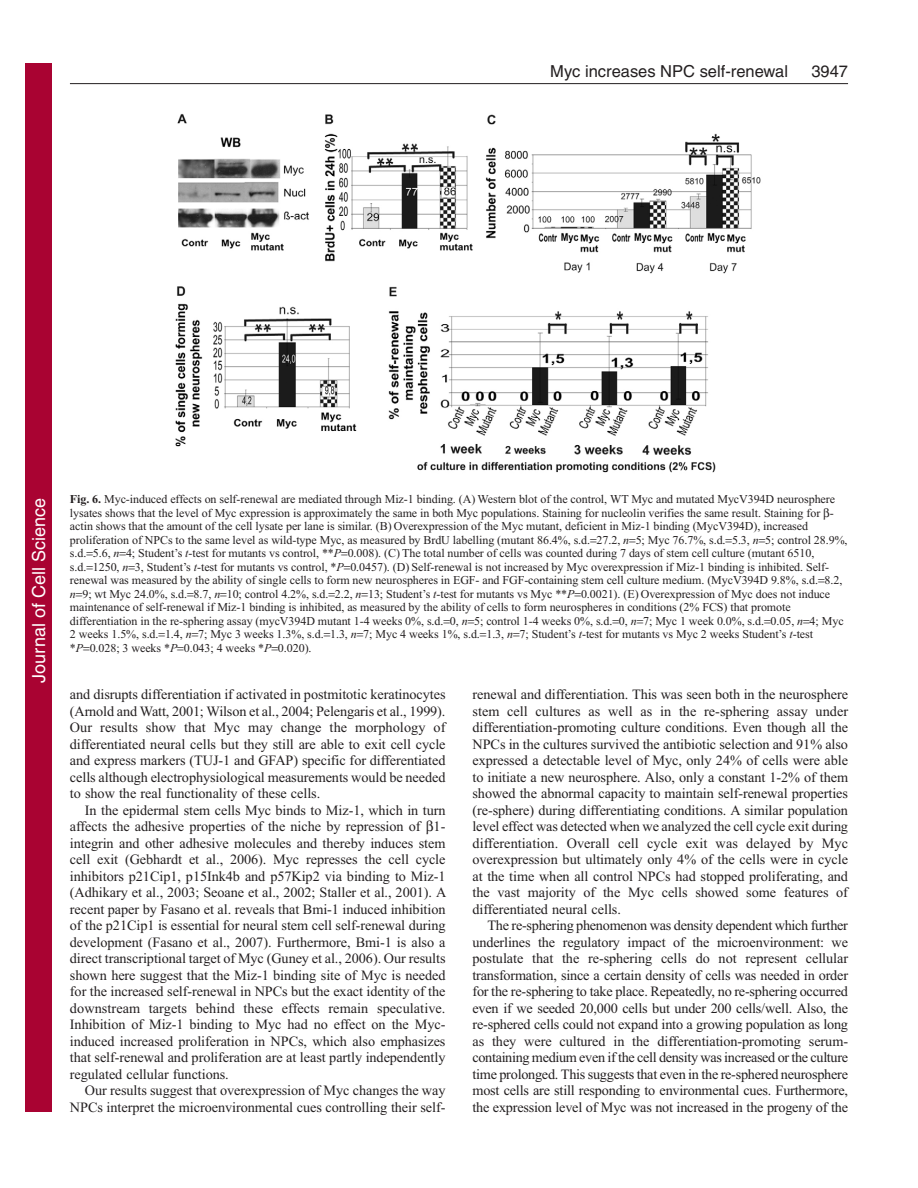
<style>
.page{position:relative;width:918px;height:1188px;background:#fff}
.page>*{position:absolute;margin:0;border:0;box-sizing:border-box;transform-origin:0 0}
.t1{font:18px "Helvetica";color:#fff}
.t2{font:16.5px "Helvetica";color:#231f20}
.t3{font:14.25px/16.5px "Times New Roman";letter-spacing:-.005em;color:#231f20;text-align:justify}
.t4{font:12px/13.5px "Times New Roman";letter-spacing:-.005em;color:#231f20}
.s1{font-weight:700}
.s2{font-style:italic}
</style>
<div class="page">
<hr style="left:70px;top:83px;width:778px;height:1px;background:#231f20">
<img style="left:175px;top:114px;width:586px;height:359px">
<div style="left:26px;top:64px;width:26px;height:1048px;background:#a90332"></div>
<p class="t2" style="left:550px;top:65px;width:239px">Myc increases NPC self-renewal</p>
<p class="t2" style="left:811px;top:65px;width:38px">3947</p>
<p class="t1" style="left:28px;top:683px;width:186px;rotate:-90deg">Journal of Cell Science</p>
<p class="t4" style="left:70px;top:494px;width:779px"><span class="s1">Fig. 6.</span> Myc-induced effects on self-renewal are mediated through Miz-1 binding. (A) Western blot of the control, WT Myc and mutated MycV394D neurosphere lysates shows that the level of Myc expression is approximately the same in both Myc populations. Staining for nucleolin verifies the same result. Staining for - actin shows that the amount of the cell lysate per lane is similar. (B) Overexpression of the Myc mutant, deficient in Miz-1 binding (MycV394D), increased proliferation of NPCs to the same level as wild-type Myc, as measured by BrdU labelling (mutant 86.4%, s.d. 27.2, <span class="s2">n</span> 5; Myc 76.7%, s.d. 5.3, <span class="s2">n</span> 5; control 28.9%, s.d. 5.6, <span class="s2">n</span> 4; Student’s <span class="s2">t</span>-test for mutants vs control, **<span class="s2">P</span> 0.008). (C) The total number of cells was counted during 7 days of stem cell culture (mutant 6510,<br>s.d. 1250, <span class="s2">n</span> 3, Student’s <span class="s2">t</span>-test for mutants vs control, *<span class="s2">P</span> 0.0457). (D) Self-renewal is not increased by Myc overexpression if Miz-1 binding is inhibited. Self&shy;renewal was measured by the ability of single cells to form new neurospheres in EGF- and FGF-containing stem cell culture medium. (MycV394D 9.8%, s.d. 8.2, <span class="s2">n</span> 9; wt Myc 24.0%, s.d. 8.7, <span class="s2">n</span> 10; control 4.2%, s.d. 2.2, <span class="s2">n</span> 13; Student’s <span class="s2">t</span>-test for mutants vs Myc **<span class="s2">P</span> 0.0021). (E) Overexpression of Myc does not induce maintenance of self-renewal if Miz-1 binding is inhibited, as measured by the ability of cells to form neurospheres in conditions (2% FCS) that promote differentiation in the re-sphering assay (mycV394D mutant 1-4 weeks 0%, s.d. 0, <span class="s2">n</span> 5; control 1-4 weeks 0%, s.d. 0, <span class="s2">n</span> 7; Myc 1 week 0.0%, s.d. 0.05, <span class="s2">n</span> 4; Myc 2 weeks 1.5%, s.d. 1.4, <span class="s2">n</span> 7; Myc 3 weeks 1.3%, s.d. 1.3, <span class="s2">n</span> 7; Myc 4 weeks 1%, s.d. 1.3, <span class="s2">n</span> 7; Student’s <span class="s2">t</span>-test for mutants vs Myc 2 weeks Student’s <span class="s2">t</span>-test<br>*<span class="s2">P</span> 0.028; 3 weeks *<span class="s2">P</span> 0.043; 4 weeks *<span class="s2">P</span> 0.020).</p>
<p class="t3" style="left:70px;top:687px;width:377px">and disrupts differentiation if activated in postmitotic keratinocytes (Arnold and Watt, 2001; Wilson et al., 2004; Pelengaris et al., 1999).<br>Our results show that Myc may change the morphology of differentiated neural cells but they still are able to exit cell cycle and express markers (TUJ-1 and GFAP) specific for differentiated cells although electrophysiological measurements would be needed to show the real functionality of these cells.</p>
<p class="t3" style="left:70px;top:803px;width:378px;text-indent:15px">In the epidermal stem cells Myc binds to Miz-1, which in turn affects the adhesive properties of the niche by repression of 1- integrin and other adhesive molecules and thereby induces stem cell exit (Gebhardt et al., 2006). Myc represses the cell cycle inhibitors p21Cip1, p15Ink4b and p57Kip2 via binding to Miz-1 (Adhikary et al., 2003; Seoane et al., 2002; Staller et al., 2001). A recent paper by Fasano et al. reveals that Bmi-1 induced inhibition of the p21Cip1 is essential for neural stem cell self-renewal during development (Fasano et al., 2007). Furthermore, Bmi-1 is also a direct transcriptional target of Myc (Guney et al., 2006). Our results shown here suggest that the Miz-1 binding site of Myc is needed for the increased self-renewal in NPCs but the exact identity of the downstream targets behind these effects remain speculative.<br>Inhibition of Miz-1 binding to Myc had no effect on the Myc&shy;induced increased proliferation in NPCs, which also emphasizes that self-renewal and proliferation are at least partly independently regulated cellular functions.</p>
<p class="t3" style="left:70px;top:1083px;width:377px;text-align:right">Our results suggest that overexpression of Myc changes the way<br>NPCs interpret the microenvironmental cues controlling their self-</p>
<p class="t3" style="left:472px;top:687px;width:377px">renewal and differentiation. This was seen both in the neurosphere stem cell cultures as well as in the re-sphering assay under differentiation-promoting culture conditions. Even though all the NPCs in the cultures survived the antibiotic selection and 91% also expressed a detectable level of Myc, only 24% of cells were able to initiate a new neurosphere. Also, only a constant 1-2% of them showed the abnormal capacity to maintain self-renewal properties (re-sphere) during differentiating conditions. A similar population level effect was detected when we analyzed the cell cycle exit during differentiation. Overall cell cycle exit was delayed by Myc overexpression but ultimately only 4% of the cells were in cycle at the time when all control NPCs had stopped proliferating, and the vast majority of the Myc cells showed some features of differentiated neural cells.</p>
<p class="t3" style="left:472px;top:918px;width:377px;text-indent:15px">The re-sphering phenomenon was density dependent which further underlines the regulatory impact of the microenvironment: we postulate that the re-sphering cells do not represent cellular transformation, since a certain density of cells was needed in order for the re-sphering to take place. Repeatedly, no re-sphering occurred even if we seeded 20,000 cells but under 200 cells/well. Also, the re-sphered cells could not expand into a growing population as long as they were cultured in the differentiation-promoting serum&shy;containing medium even if the cell density was increased or the culture time prolonged. This suggests that even in the re-sphered neurosphere most cells are still responding to environmental cues. Furthermore, the expression level of Myc was not increased in the progeny of the</p>
</div>
